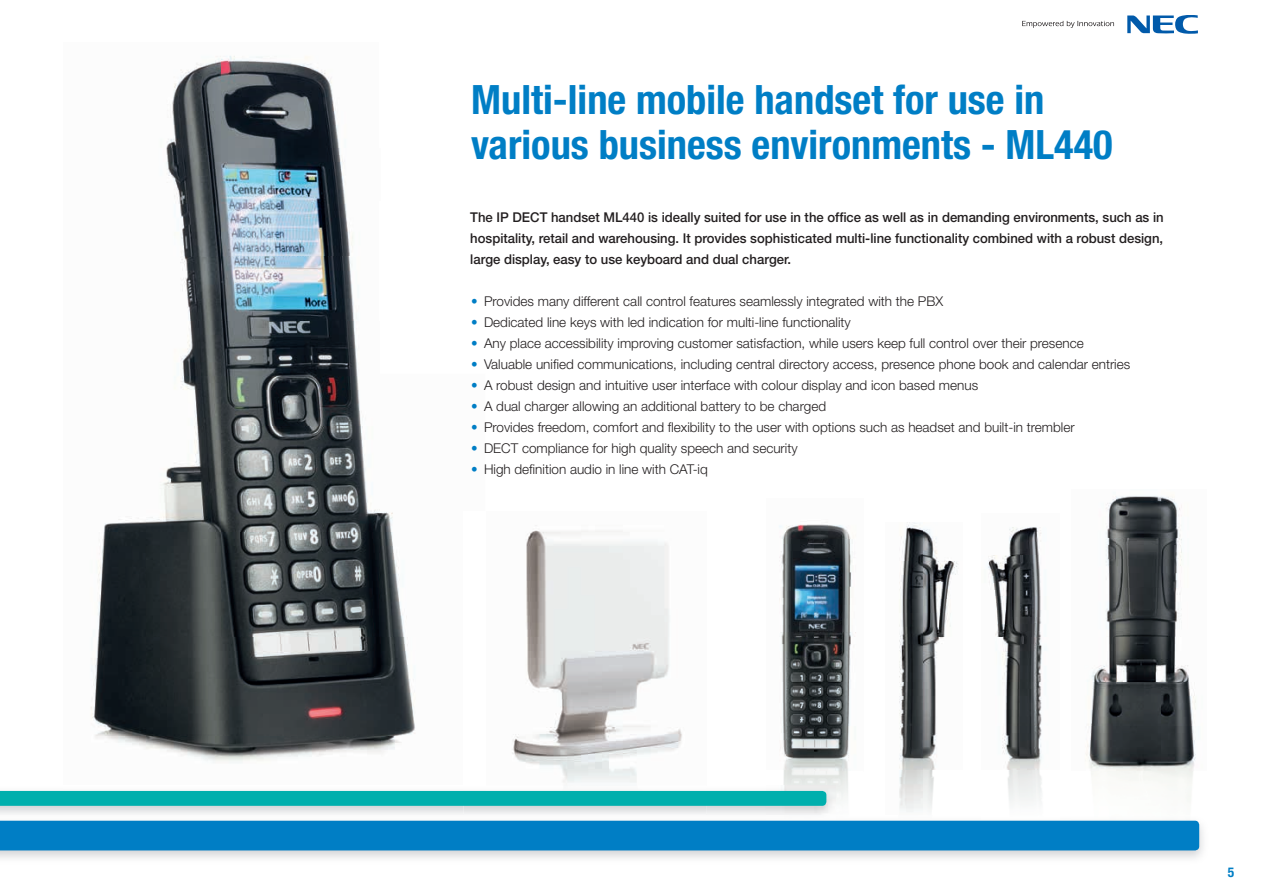
<style>
.page{position:relative;width:1263px;height:893px;background:#fff}
.page>*{position:absolute;margin:0;border:0;box-sizing:border-box;transform-origin:0 0}
.t1{font:700 condensed 40.5px/45px "Helvetica Neue LT Pro";color:#007ec5}
.t2{font:300 13.5px "Helvetica Neue LT Pro";color:#231f20}
.t3{font:500 13.5px/21px "Helvetica Neue LT Pro";color:#231f20;text-align:justify}
.t4{font:700 condensed 13.5px "Helvetica Neue LT Pro";color:#007ec5}
.s1{color:#007ec5}
</style>
<div class="page">
<svg style="left:1022px;top:21px;width:92px;height:7px"></svg>
<svg style="left:1127px;top:15px;width:71px;height:19px"></svg>
<img style="left:104px;top:56px;width:289px;height:476px">
<img style="left:90px;top:532px;width:325px;height:231px">
<img style="left:779px;top:524px;width:77px;height:247px">
<img style="left:784px;top:771px;width:31px;height:15px">
<img style="left:815px;top:771px;width:33px;height:29px">
<img style="left:512px;top:525px;width:170px;height:258px">
<img style="left:1086px;top:496px;width:110px;height:304px">
<img style="left:899px;top:523px;width:59px;height:289px">
<img style="left:988px;top:527px;width:54px;height:276px">
<div style="left:0;top:821px;width:1199px;height:29px;background:#007ec5"></div>
<img style="left:463px;top:786px;width:243px;height:28px">
<div style="left:0;top:791px;width:826px;height:15px;background:#00afad"></div>
<h1 class="t1" style="left:471px;top:77px;width:643px">Multi-line mobile handset for use in various business environments - ML440</h1>
<p class="t3" style="left:470px;top:207px;width:695px">The IP DECT handset ML440 is ideally suited for use in the office as well as in demanding environments, such as in hospitality, retail and warehousing. It provides sophisticated multi-line functionality combined with a robust design, large display, easy to use keyboard and dual charger.</p>
<p class="t2" style="left:471px;top:293px;width:473px"><span class="s1">•</span> Provides many different call control features seamlessly integrated with the PBX</p>
<p class="t2" style="left:471px;top:314px;width:381px"><span class="s1">•</span> Dedicated line keys with led indication for multi-line functionality</p>
<p class="t2" style="left:471px;top:335px;width:614px"><span class="s1">•</span> Any place accessibility improving customer satisfaction, while users keep full control over their presence</p>
<p class="t2" style="left:471px;top:356px;width:660px"><span class="s1">•</span> Valuable unified communications, including central directory access, presence phone book and calendar entries</p>
<p class="t2" style="left:471px;top:377px;width:508px"><span class="s1">•</span> A robust design and intuitive user interface with colour display and icon based menus</p>
<p class="t2" style="left:471px;top:398px;width:356px"><span class="s1">•</span> A dual charger allowing an additional battery to be charged</p>
<p class="t2" style="left:471px;top:419px;width:605px"><span class="s1">•</span> Provides freedom, comfort and flexibility to the user with options such as headset and built-in trembler</p>
<p class="t2" style="left:471px;top:440px;width:328px"><span class="s1">•</span> DECT compliance for high quality speech and security</p>
<p class="t2" style="left:471px;top:461px;width:238px"><span class="s1">•</span> High definition audio in line with CAT-iq</p>
<p class="t4" style="left:1228px;top:864px;width:8px">5</p>
</div>
